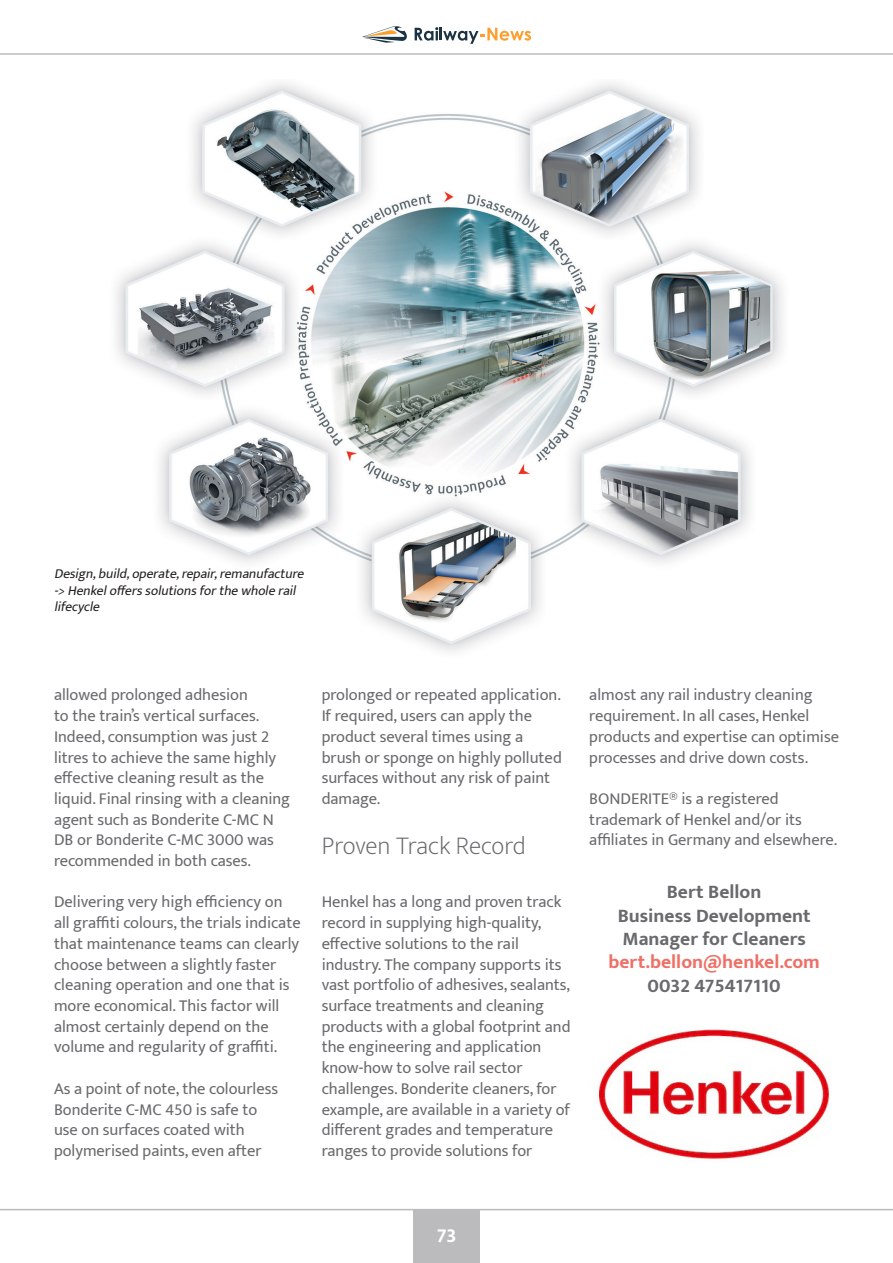
<style>
.page{position:relative;width:893px;height:1263px;background:#fff}
.page>*{position:absolute;margin:0;border:0;box-sizing:border-box;transform-origin:0 0}
.t1{font:200 25.5px "Mukta";letter-spacing:-.005em;color:#696a6d}
.t2{font:700 21px "Mukta Mahee";color:#fff}
.t3{font:700 19.5px/23.4px "Mukta";color:#696a6d}
.t4{font:700 19.5px "Mukta";color:#ee7067}
.t5{font:16.5px/20.7px "Mukta";color:#696a6d}
.t6{font:italic 13.5px/16.2px "Mukta";color:#231f20}
</style>
<div class="page">
<img style="left:115px;top:83px;width:668px;height:569px">
<img style="left:599px;top:1029px;width:230px;height:130px">
<svg style="left:362px;top:26px;width:45px;height:17px"></svg>
<svg style="left:415px;top:27px;width:116px;height:17px"></svg>
<hr style="left:0;top:53px;width:893px;height:2px;background:#bbbdbe">
<div style="left:413px;top:1209px;width:67px;height:54px;background:#bbbbbd"></div>
<hr style="left:0;top:1209px;width:893px;height:1px;background:#bbbbbd">
<p class="t6" style="left:54px;top:566px;width:255px">Design,build,operate,repair,remanufacture -&gt;Henkelofferssolutionsforthewholerail lifecycle</p>
<p class="t5" style="left:54px;top:684px;width:238px">allowed prolonged adhesion<br>to the train’s vertical surfaces.<br>Indeed, consumption was just 2 litres to achieve the same highly effective cleaning result as the liquid. Final rinsing with a cleaning agent such as Bonderite C-MC N<br>DB or Bonderite C-MC 3000 was recommended in both cases.</p>
<p class="t5" style="left:54px;top:891px;width:248px">Delivering very high efficiency on all graffiti colours, the trials indicate that maintenance teams can clearly choose between a slightly faster cleaning operation and one that is more economical. This factor will almost certainly depend on the volume and regularity of graffiti.</p>
<p class="t5" style="left:54px;top:1078px;width:226px">As a point of note, the colourless<br>Bonderite C-MC 450 is safe to use on surfaces coated with polymerised paints, even after</p>
<p class="t5" style="left:322px;top:684px;width:242px">prolonged or repeated application.<br>If required, users can apply the product several times using a brush or sponge on highly polluted surfaces without any risk of paint damage.</p>
<p class="t1" style="left:322px;top:825px;width:206px">Proven Track Record</p>
<p class="t5" style="left:322px;top:891px;width:250px">Henkel has a long and proven track record in supplying high-quality, effective solutions to the rail industry. The company supports its vast portfolio of adhesives, sealants, surface treatments and cleaning products with a global footprint and the engineering and application know-how to solve rail sector challenges. Bonderite cleaners, for example, are available in a variety of different grades and temperature ranges to provide solutions for</p>
<p class="t5" style="left:589px;top:684px;width:251px">almost any rail industry cleaning requirement. In all cases, Henkel products and expertise can optimise processes and drive down costs.</p>
<p class="t5" style="left:589px;top:788px;width:249px">BONDERITE® is a registered trademark of Henkel and/or its affiliates in Germany and elsewhere.</p>
<p class="t3" style="left:667px;top:880px;width:96px">Bert Bellon</p>
<p class="t3" style="left:618px;top:903px;width:194px">Business Development<br>Manager for Cleaners</p>
<p class="t4" style="left:608px;top:950px;width:213px">bert.bellon@henkel.com</p>
<p class="t3" style="left:648px;top:973px;width:135px">0032 475417110</p>
<p class="t2" style="left:437px;top:1222px;width:21px">73</p>
</div>
